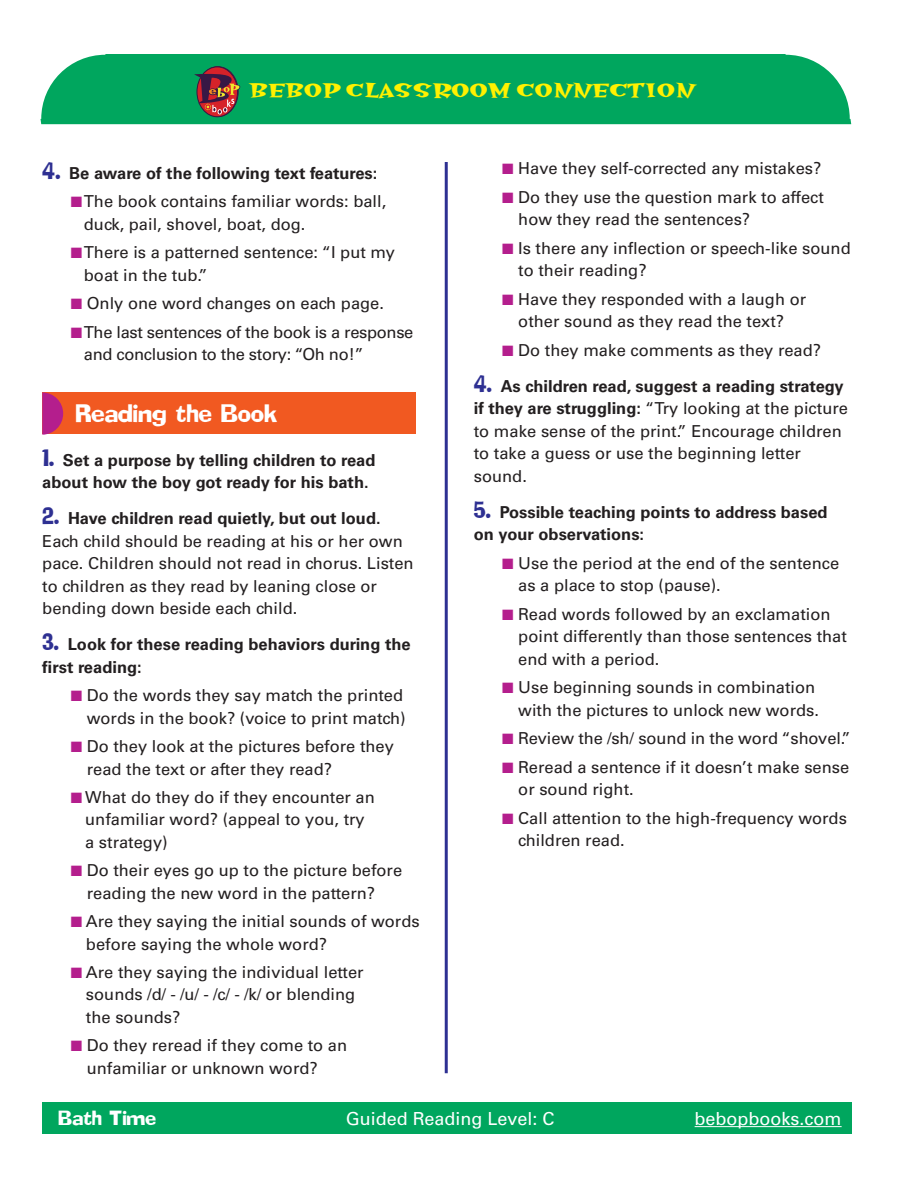
<style>
.page{position:relative;width:918px;height:1188px;background:#fff}
.page>*{position:absolute;margin:0;border:0;box-sizing:border-box;transform-origin:0 0}
.t1{font:22.5px "Hotsy Totsy Bold Mv B";color:#fff101}
.t2{font:22.2px "Addled";color:#fff}
.t3{font:18px "Univers";color:#fff}
.t4{font:18px "Addled";color:#fff}
.t5{font:16.5px/22.5px "Univers";color:#231f20}
.t6{font:700 16.5px/22.5px "Univers";color:#231f20}
.t7{font:16.5px/22.5px "Univers";letter-spacing:-.02em;color:#231f20}
.s1{font-family:"Addled";font-weight:400;font-size:21px;color:#2e3092}
.s2{color:#b41e8d}
.s3{font-family:"Addled";font-size:21px;color:#2e3092}
.s4{font-weight:700}
</style>
<div class="page">
<div style="left:40px;top:54px;width:811px;height:70px;background:#00a65e"></div>
<div style="left:42px;top:392px;width:374px;height:42px;background:#f15921"></div>
<svg style="left:42px;top:392px;width:21px;height:43px"></svg>
<hr style="left:445px;top:162px;width:3px;height:911px;background:#2e3092">
<div style="left:42px;top:1102px;width:810px;height:31px;background:#00a65e"></div>
<hr style="left:695px;top:1126px;width:147px;height:1px;background:#fff">
<svg style="left:197px;top:67px;width:41px;height:50px"></svg>
<div style="left:196px;top:66px;width:42px;height:51px;border:1px solid #371845;border-radius:50%"></div>
<svg style="left:194px;top:74px;width:46px;height:40px;background:#784b43"></svg>
<h1 class="t1" style="left:249px;top:79px;width:447px">BEBOP CLASSROOM CONNECTION</h1>
<p class="t6" style="left:42px;top:162px;width:337px"><span class="s1">4.</span> Be aware of the following text features:</p>
<p class="t5" style="left:84px;top:190px;width:304px;text-indent:-13px"><span class="s2">■</span> The book contains familiar words: ball, duck, pail, shovel, boat, dog.</p>
<p class="t5" style="left:84px;top:241px;width:313px;text-indent:-13px"><span class="s2">■</span> There is a patterned sentence: “I put my boat in the tub.”</p>
<p class="t5" style="left:71px;top:292px;width:315px"><span class="s2">■</span> Only one word changes on each page.</p>
<p class="t7" style="left:84px;top:321px;width:331px;text-indent:-13px"><span class="s2">■</span> The last sentences of the book is a response and conclusion to the story: “Oh no!”</p>
<h2 class="t2" style="left:76px;top:404px;width:203px">Reading the Book</h2>
<p class="t6" style="left:42px;top:449px;width:335px"><span class="s1">1.</span> Set a purpose by telling children to read about how the boy got ready for his bath.</p>
<p class="t5" style="left:42px;top:507px;width:373px"><span class="s3">2.</span> <span class="s4">Have children read quietly, but out loud.<br></span>Each child should be reading at his or her own pace. Children should not read in chorus. Listen to children as they read by leaning close or bending down beside each child.</p>
<p class="t6" style="left:42px;top:634px;width:370px"><span class="s1">3.</span> Look for these reading behaviors during the first reading:</p>
<p class="t5" style="left:71px;top:684px;width:336px;text-align:right"><span class="s2">■</span> Do the words they say match the printed words in the book? (voice to print match)</p>
<p class="t5" style="left:87px;top:735px;width:309px;text-indent:-16px"><span class="s2">■</span> Do they look at the pictures before they read the text or after they read?</p>
<p class="t5" style="left:85px;top:786px;width:291px;text-indent:-14px"><span class="s2">■</span> What do they do if they encounter an unfamiliar word? (appeal to you, try a strategy)</p>
<p class="t5" style="left:87px;top:859px;width:317px;text-indent:-16px"><span class="s2">■</span> Do their eyes go up to the picture before reading the new word in the pattern?</p>
<p class="t5" style="left:86px;top:910px;width:335px;text-indent:-15px"><span class="s2">■</span> Are they saying the initial sounds of words before saying the whole word?</p>
<p class="t5" style="left:86px;top:961px;width:279px;text-indent:-15px"><span class="s2">■</span> Are they saying the individual letter sounds /d/ - /u/ - /c/ - /k/ or blending the sounds?</p>
<p class="t5" style="left:87px;top:1034px;width:262px;text-indent:-16px"><span class="s2">■</span> Do they reread if they come to an unfamiliar or unknown word?</p>
<p class="t5" style="left:502px;top:157px;width:321px"><span class="s2">■</span> Have they self-corrected any mistakes?</p>
<p class="t5" style="left:518px;top:186px;width:307px;text-indent:-16px"><span class="s2">■</span> Do they use the question mark to affect how they read the sentences?</p>
<p class="t5" style="left:518px;top:237px;width:334px;text-indent:-16px"><span class="s2">■</span> Is there any inflection or speech-like sound to their reading?</p>
<p class="t5" style="left:502px;top:288px;width:305px;text-align:center"><span class="s2">■</span> Have they responded with a laugh or other sound as they read the text?</p>
<p class="t5" style="left:502px;top:339px;width:320px"><span class="s2">■</span> Do they make comments as they read?</p>
<p class="t5" style="left:474px;top:375px;width:376px"><span class="s3">4.</span> <span class="s4">As children read, suggest a reading strategy if they are struggling:</span> “Try looking at the picture to make sense of the print.” Encourage children to take a guess or use the beginning letter sound.</p>
<p class="t6" style="left:474px;top:501px;width:355px"><span class="s1">5.</span> Possible teaching points to address based on your observations:</p>
<p class="t5" style="left:518px;top:552px;width:322px;text-indent:-16px"><span class="s2">■</span> Use the period at the end of the sentence as a place to stop (pause).</p>
<p class="t5" style="left:518px;top:603px;width:330px;text-indent:-16px"><span class="s2">■</span> Read words followed by an exclamation point differently than those sentences that end with a period.</p>
<p class="t5" style="left:502px;top:676px;width:318px;text-align:right"><span class="s2">■</span> Use beginning sounds in combination with the pictures to unlock new words.</p>
<p class="t5" style="left:502px;top:727px;width:350px"><span class="s2">■</span> Review the /sh/ sound in the word “shovel.”</p>
<p class="t5" style="left:518px;top:756px;width:333px;text-indent:-16px"><span class="s2">■</span> Reread a sentence if it doesn’t make sense or sound right.</p>
<p class="t5" style="left:518px;top:807px;width:330px;text-indent:-16px"><span class="s2">■</span> Call attention to the high-frequency words children read.</p>
<p class="t4" style="left:59px;top:1110px;width:99px">Bath Time</p>
<p class="t3" style="left:346px;top:1108px;width:210px">Guided Reading Level: C</p>
<p class="t3" style="left:695px;top:1108px;width:148px">bebopbooks.com</p>
</div>
